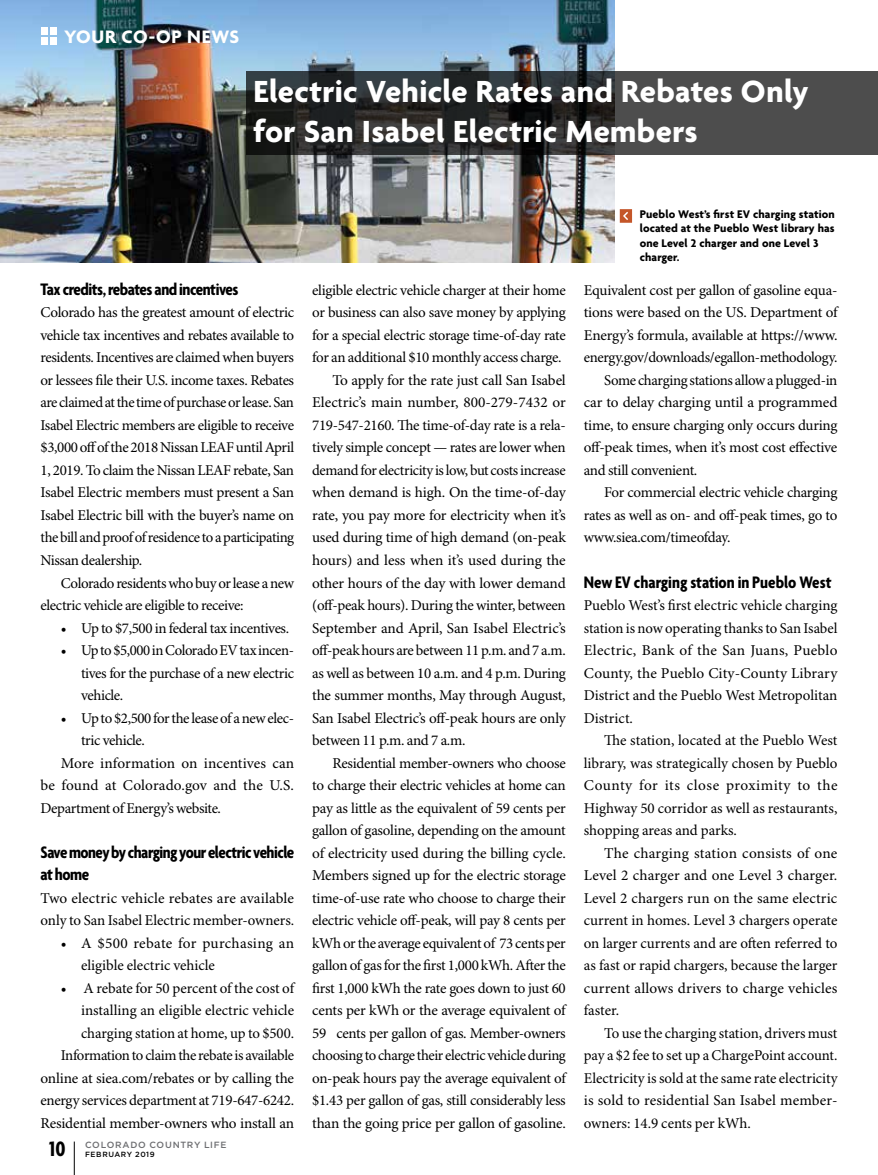
<style>
.page{position:relative;width:878px;height:1175px;background:#fff}
.page>*{position:absolute;margin:0;border:0;box-sizing:border-box;transform-origin:0 0}
.t1{font:700 33px/39.6px "Agenda";letter-spacing:.01em;color:#fff}
.t2{font:700 condensed 22.5px "Agenda";color:#000}
.t3{font:700 19.5px "Agenda";letter-spacing:.03em;color:#fff}
.t4{font:700 condensed 18px/22.5px "Agenda";letter-spacing:-.025em;color:#000}
.t5{font:700 condensed 18px "Agenda";color:#000}
.t6{font:15px/22.5px "Minion Pro";letter-spacing:-.02em;color:#000;text-align:justify}
.t7{font:15px/22.5px "Minion Pro";letter-spacing:.005em;color:#000}
.t8{font:15px "Minion Pro";color:#000}
.t9{font:700 12px/14.4px "Agenda";letter-spacing:.01em;color:#000}
.t10{font:500 9px "Gotham HTF";letter-spacing:.075em;color:#6d6e71}
.t11{font:500 7.5px "Gotham HTF";letter-spacing:.08em;color:#000}
</style>
<div class="page">
<img style="left:0;top:0;width:614px;height:262px">
<svg style="left:247px;top:72px;width:631px;height:83px;background:#363737"></svg>
<svg style="left:619px;top:209px;width:13px;height:14px"></svg>
<div style="left:50px;top:37px;width:7px;height:7px;background:#fff"></div>
<div style="left:50px;top:28px;width:7px;height:7px;background:#fff"></div>
<div style="left:41px;top:37px;width:7px;height:7px;background:#fff"></div>
<div style="left:41px;top:28px;width:7px;height:7px;background:#fff"></div>
<hr style="left:74px;top:1141px;width:1px;height:33px;background:#000">
<h3 class="t3" style="left:64px;top:26px;width:176px">YOUR CO-OP NEWS</h3>
<h1 class="t1" style="left:253px;top:74px;width:556px">Electric Vehicle Rates and Rebates Only for San Isabel Electric Members</h1>
<p class="t9" style="left:639px;top:207px;width:196px">Pueblo West’s first EV charging station located at the Pueblo West library has one Level 2 charger and one Level 3 charger.</p>
<p class="t4" style="left:40px;top:279px;width:199px">Tax credits, rebates and incentives</p>
<p class="t6" style="left:40px;top:302px;width:255px">Colorado has the greatest amount of electric vehicle tax incentives and rebates available to residents. Incentives are claimed when buyers or lessees file their U.S. income taxes. Rebates are claimed at the time of purchase or lease. San Isabel Electric members are eligible to receive $3,000 off of the 2018 Nissan LEAF until April 1, 2019. To claim the Nissan LEAF rebate, San Isabel Electric members must present a San Isabel Electric bill with the buyer’s name on the bill and proof of residence to a participating Nissan dealership.</p>
<p class="t6" style="left:40px;top:572px;width:255px;text-indent:20px">Colorado residents who buy or lease a new electric vehicle are eligible to receive:</p>
<p class="t6" style="left:61px;top:617px;width:230px">• Up to $7,500 in federal tax incentives.</p>
<p class="t6" style="left:81px;top:639px;width:215px;text-indent:-20px">• Up to $5,000 in Colorado EV tax incen&shy;tives for the purchase of a new electric vehicle.</p>
<p class="t6" style="left:61px;top:707px;width:235px">• Up to $2,500 for the lease of a new elec-</p>
<p class="t6" style="left:81px;top:729px;width:65px">tric vehicle.</p>
<p class="t7" style="left:61px;top:752px;width:235px">More information on incentives can</p>
<p class="t7" style="left:40px;top:774px;width:255px">be found at Colorado.gov and the U.S.</p>
<p class="t6" style="left:40px;top:797px;width:182px">Department of Energy’s website.</p>
<p class="t4" style="left:40px;top:841px;width:255px">Save money by charging your electric vehicle at home</p>
<p class="t7" style="left:40px;top:887px;width:255px">Two electric vehicle rebates are available only to San Isabel Electric member-owners.</p>
<p class="t7" style="left:81px;top:932px;width:215px;text-indent:-20px">• A $500 rebate for purchasing an eligible electric vehicle</p>
<p class="t6" style="left:40px;top:977px;width:255px;text-align:right">• A rebate for 50 percent of the cost of installing an eligible electric vehicle charging station at home, up to $500.<br>Information to claim the rebate is available online at siea.com/rebates or by calling the energy services department at 719-647-6242.<br>Residential member-owners who install an</p>
<h2 class="t2" style="left:49px;top:1136px;width:18px">10</h2>
<p class="t10" style="left:85px;top:1140px;width:143px">COLORADO COUNTRY LIFE</p>
<p class="t11" style="left:85px;top:1150px;width:71px">FEBRUARY 2019</p>
<p class="t6" style="left:312px;top:279px;width:255px">eligible electric vehicle charger at their home</p>
<p class="t6" style="left:312px;top:302px;width:255px">or business can also save money by applying</p>
<p class="t6" style="left:312px;top:324px;width:255px">for a special electric storage time-of-day rate</p>
<p class="t6" style="left:312px;top:347px;width:251px">for an additional $10 monthly access charge.</p>
<p class="t6" style="left:332px;top:369px;width:235px">To apply for the rate just call San Isabel</p>
<p class="t8" style="left:312px;top:393px;width:255px">Electric’s main number, 800-279-7432 or</p>
<p class="t6" style="left:312px;top:414px;width:255px">719-547-2160. The time-of-day rate is a rela-</p>
<p class="t6" style="left:312px;top:437px;width:255px">tively simple concept — rates are lower when</p>
<p class="t6" style="left:312px;top:459px;width:255px">demand for electricity is low, but costs increase</p>
<p class="t6" style="left:312px;top:482px;width:255px">when demand is high. On the time-of-day</p>
<p class="t6" style="left:312px;top:504px;width:255px">rate, you pay more for electricity when it’s</p>
<p class="t6" style="left:312px;top:527px;width:255px">used during time of high demand (on-peak</p>
<p class="t6" style="left:312px;top:549px;width:255px">hours) and less when it’s used during the</p>
<p class="t6" style="left:312px;top:572px;width:255px">other hours of the day with lower demand</p>
<p class="t6" style="left:312px;top:594px;width:255px">(off-peak hours). During the winter, between</p>
<p class="t6" style="left:312px;top:617px;width:255px">September and April, San Isabel Electric’s</p>
<p class="t6" style="left:312px;top:639px;width:255px">off-peak hours are between 11 p.m. and 7 a.m.</p>
<p class="t6" style="left:312px;top:662px;width:255px">as well as between 10 a.m. and 4 p.m. During</p>
<p class="t6" style="left:312px;top:684px;width:255px">the summer months, May through August,</p>
<p class="t6" style="left:312px;top:707px;width:255px">San Isabel Electric’s off-peak hours are only</p>
<p class="t6" style="left:312px;top:729px;width:155px">between 11 p.m. and 7 a.m.</p>
<p class="t6" style="left:332px;top:752px;width:235px">Residential member-owners who choose</p>
<p class="t6" style="left:312px;top:774px;width:255px">to charge their electric vehicles at home can</p>
<p class="t6" style="left:312px;top:797px;width:255px">pay as little as the equivalent of 59 cents per</p>
<p class="t6" style="left:312px;top:819px;width:255px">gallon of gasoline, depending on the amount</p>
<p class="t6" style="left:312px;top:842px;width:255px">of electricity used during the billing cycle.</p>
<p class="t6" style="left:312px;top:864px;width:255px">Members signed up for the electric storage</p>
<p class="t6" style="left:312px;top:887px;width:255px">time-of-use rate who choose to charge their</p>
<p class="t6" style="left:312px;top:909px;width:255px">electric vehicle off-peak, will pay 8 cents per</p>
<p class="t6" style="left:312px;top:932px;width:255px">kWh or the average equivalent of 73 cents per</p>
<p class="t6" style="left:312px;top:954px;width:255px">gallon of gas for the first 1,000 kWh. After the</p>
<p class="t6" style="left:312px;top:977px;width:255px">first 1,000 kWh the rate goes down to just 60</p>
<p class="t6" style="left:312px;top:999px;width:255px">cents per kWh or the average equivalent of</p>
<p class="t6" style="left:312px;top:1022px;width:255px">59 cents per gallon of gas. Member-owners</p>
<p class="t6" style="left:312px;top:1044px;width:255px">choosing to charge their electric vehicle during</p>
<p class="t6" style="left:312px;top:1067px;width:255px">on-peak hours pay the average equivalent of</p>
<p class="t6" style="left:312px;top:1089px;width:255px">$1.43 per gallon of gas, still considerably less</p>
<p class="t6" style="left:312px;top:1112px;width:255px">than the going price per gallon of gasoline.</p>
<p class="t6" style="left:584px;top:279px;width:255px">Equivalent cost per gallon of gasoline equa-</p>
<p class="t6" style="left:584px;top:302px;width:255px">tions were based on the US. Department of</p>
<p class="t6" style="left:584px;top:324px;width:255px">Energy’s formula, available at https://www.</p>
<p class="t6" style="left:584px;top:347px;width:255px">energy.gov/downloads/egallon-methodology.</p>
<p class="t6" style="left:604px;top:369px;width:235px">Some charging stations allow a plugged-in</p>
<p class="t6" style="left:584px;top:392px;width:255px">car to delay charging until a programmed</p>
<p class="t6" style="left:584px;top:414px;width:255px">time, to ensure charging only occurs during</p>
<p class="t6" style="left:584px;top:437px;width:255px">off-peak times, when it’s most cost effective</p>
<p class="t6" style="left:584px;top:459px;width:115px">and still convenient.</p>
<p class="t6" style="left:604px;top:482px;width:235px">For commercial electric vehicle charging</p>
<p class="t6" style="left:584px;top:504px;width:255px">rates as well as on- and off-peak times, go to</p>
<p class="t6" style="left:584px;top:527px;width:148px">www.siea.com/timeofday.</p>
<p class="t5" style="left:584px;top:572px;width:249px">New EV charging station in Pueblo West</p>
<p class="t6" style="left:584px;top:594px;width:255px">Pueblo West’s first electric vehicle charging station is now operating thanks to San Isabel Electric, Bank of the San Juans, Pueblo County, the Pueblo City-County Library District and the Pueblo West Metropolitan District.</p>
<p class="t6" style="left:584px;top:729px;width:255px;text-indent:20px">The station, located at the Pueblo West library, was strategically chosen by Pueblo County for its close proximity to the Highway 50 corridor as well as restaurants, shopping areas and parks.</p>
<p class="t6" style="left:583px;top:842px;width:255px;text-indent:20px">The charging station consists of one Level 2 charger and one Level 3 charger.<br>Level 2 chargers run on the same electric current in homes. Level 3 chargers operate on larger currents and are often referred to as fast or rapid chargers, because the larger current allows drivers to charge vehicles faster.</p>
<p class="t6" style="left:584px;top:1022px;width:255px;text-indent:20px">To use the charging station, drivers must pay a $2 fee to set up a ChargePoint account.<br>Electricity is sold at the same rate electricity is sold to residential San Isabel member&shy;owners: 14.9 cents per kWh.</p>
</div>
